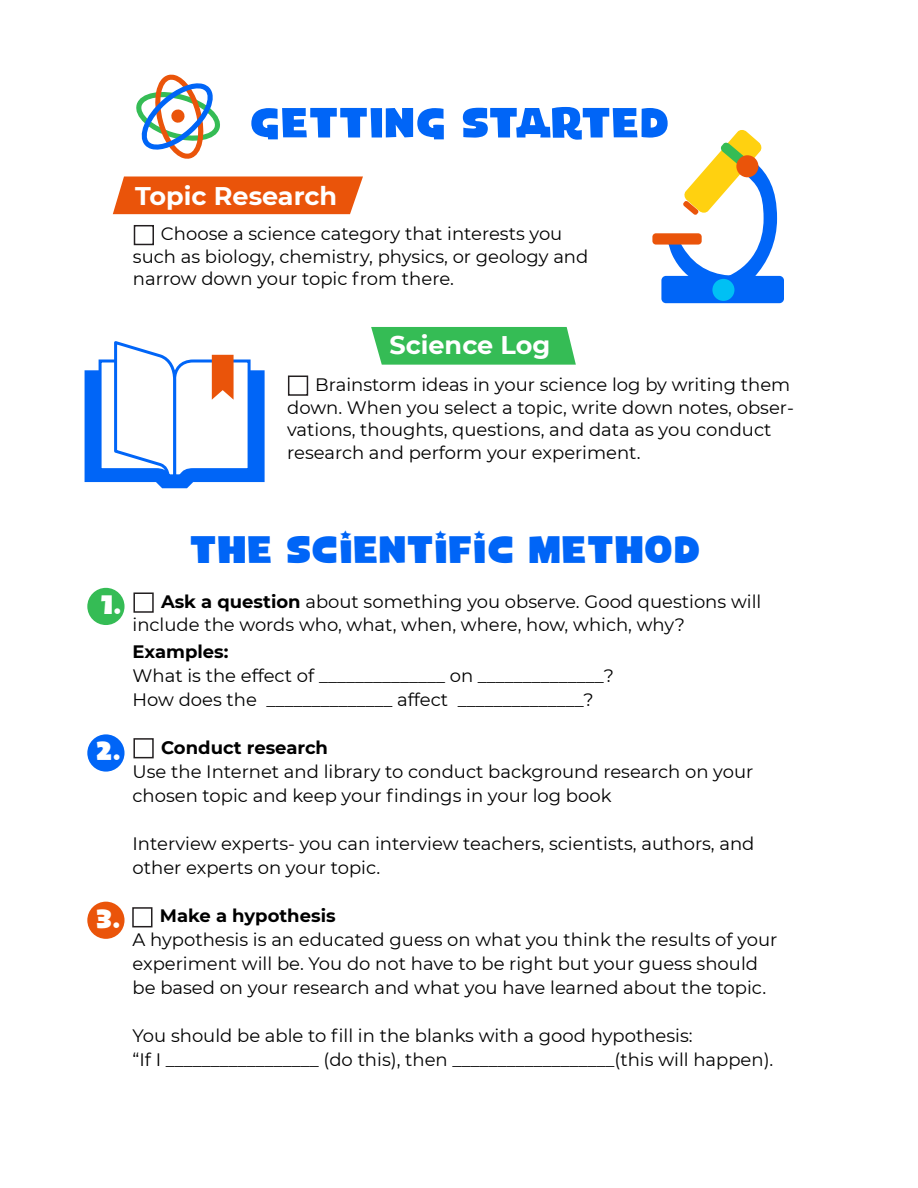
<style>
.page{position:relative;width:918px;height:1188px;background:#fff}
.page>*{position:absolute;margin:0;border:0;box-sizing:border-box;transform-origin:0 0}
.t1{font:45px "LAIKA";color:#0065f7}
.t2{font:31.35px "LAIKA";color:#fff}
.t3{font:700 25.5px "Montserrat";color:#fff}
.t4{font:18px/22.5px "Montserrat";color:#000}
.t5{font:700 18px "Montserrat";color:#000}
.s1{font-weight:700}
</style>
<div class="page">
<svg style="left:251px;top:108px;width:193px;height:31px"></svg>
<div style="left:113px;top:177px;width:250px;height:37px;background:#ea540a"></div>
<svg style="left:371px;top:327px;width:205px;height:38px"></svg>
<div style="left:661px;top:276px;width:123px;height:27px;background:#0065f7;border-radius:5px"></div>
<svg style="left:463px;top:107px;width:314px;height:184px"></svg>
<div style="left:736px;top:155px;width:22px;height:22px;background:#ea540a;border-radius:50%"></div>
<div style="left:712px;top:279px;width:22px;height:22px;background:#00c0f4;border-radius:50%"></div>
<div style="left:87px;top:588px;width:38px;height:37px;background:#35bc55;border-radius:50%"></div>
<div style="left:87px;top:734px;width:38px;height:38px;background:#0065f7;border-radius:50%"></div>
<div style="left:87px;top:902px;width:38px;height:37px;background:#ea540a;border-radius:50%"></div>
<svg style="left:85px;top:341px;width:180px;height:147px"></svg>
<svg style="left:136px;top:74px;width:84px;height:85px"></svg>
<div style="left:133px;top:592px;width:21px;height:21px;border:2px solid #231f20"></div>
<div style="left:133px;top:738px;width:21px;height:20px;border:2px solid #231f20"></div>
<div style="left:132px;top:907px;width:20px;height:20px;border:2px solid #231f20"></div>
<div style="left:288px;top:376px;width:20px;height:20px;border:2px solid #231f20"></div>
<div style="left:134px;top:225px;width:20px;height:20px;border:2px solid #231f20"></div>
<h3 class="t3" style="left:135px;top:177px;width:203px">Topic Research</h3>
<p class="t4" style="left:133px;top:222px;width:457px;text-indent:28px">Choose a science category that interests you such as biology, chemistry, physics, or geology and narrow down your topic from there.</p>
<h3 class="t3" style="left:390px;top:327px;width:162px">Science Log</h3>
<p class="t4" style="left:287px;top:373px;width:508px;text-indent:28px">Brainstorm ideas in your science log by writing them down. When you select a topic, write down notes, obser&shy;vations, thoughts, questions, and data as you conduct research and perform your experiment.</p>
<h1 class="t1" style="left:190px;top:527px;width:513px">THE SCIENTIFIC METHOD</h1>
<h2 class="t2" style="left:100px;top:589px;width:23px">1.</h2>
<h2 class="t2" style="left:95px;top:735px;width:27px">2.</h2>
<h2 class="t2" style="left:95px;top:902px;width:27px">3.</h2>
<p class="t4" style="left:133px;top:590px;width:630px;text-indent:28px"><span class="s1">Ask a question</span> about something you observe. Good questions will include the words who, what, when, where, how, which, why?</p>
<p class="t5" style="left:133px;top:638px;width:97px">Examples:</p>
<p class="t4" style="left:133px;top:663px;width:483px;line-height:24px">What is the effect of ______________ on ______________?<br>How does the ______________ affect ______________?</p>
<p class="t5" style="left:161px;top:734px;width:169px">Conduct research</p>
<p class="t4" style="left:133px;top:759px;width:622px;line-height:24px">Use the Internet and library to conduct background research on your chosen topic and keep your findings in your log book</p>
<p class="t4" style="left:133px;top:831px;width:623px;line-height:24px">Interview experts- you can interview teachers, scientists, authors, and other experts on your topic.</p>
<p class="t5" style="left:160px;top:902px;width:177px">Make a hypothesis</p>
<p class="t4" style="left:133px;top:927px;width:646px;line-height:24px">A hypothesis is an educated guess on what you think the results of your experiment will be. You do not have to be right but your guess should be based on your research and what you have learned about the topic.</p>
<p class="t4" style="left:133px;top:1023px;width:642px;line-height:24px">You should be able to fill in the blanks with a good hypothesis:<br>“If I _________________ (do this), then __________________(this will happen).</p>
</div>
